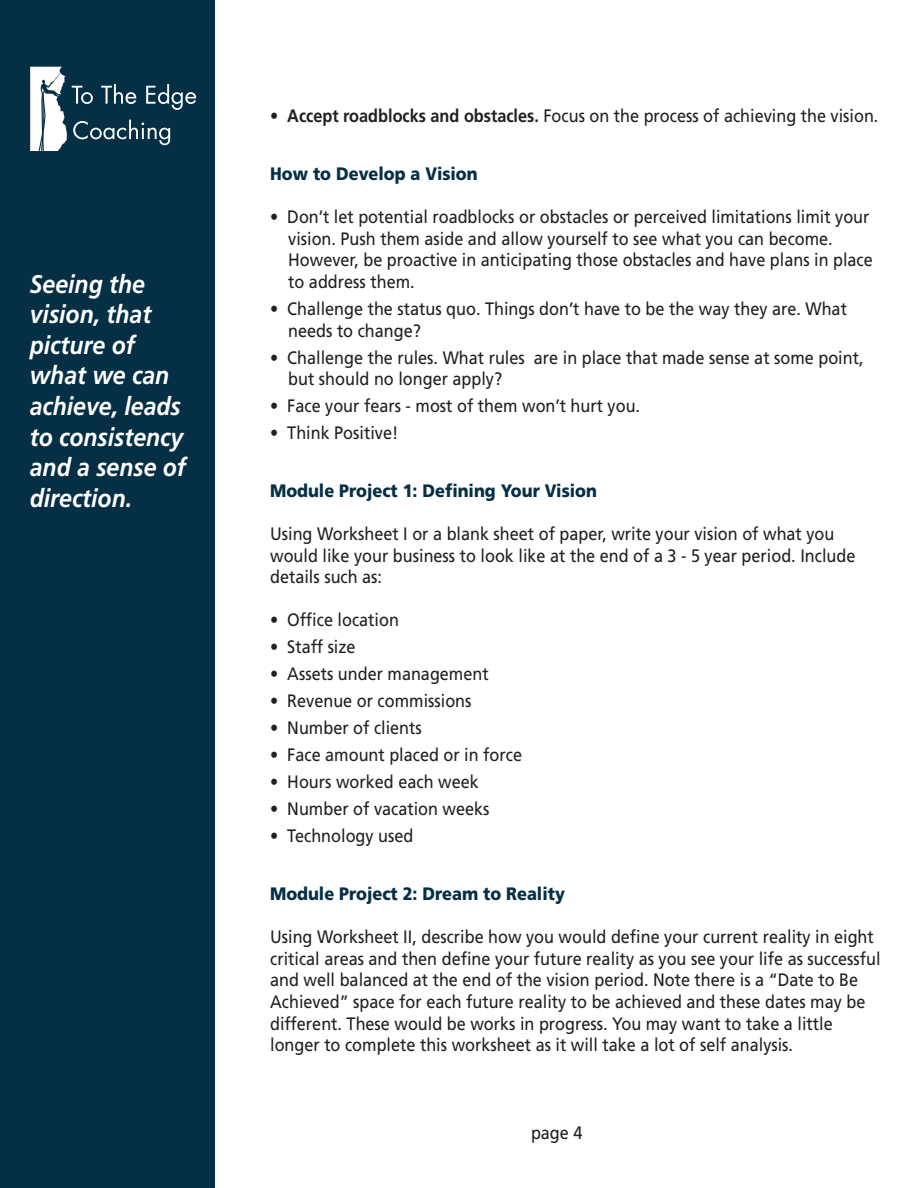
<style>
.page{position:relative;width:918px;height:1188px;background:#fff}
.page>*{position:absolute;margin:0;border:0;box-sizing:border-box;transform-origin:0 0}
.t1{font:italic 700 25.5px/30.6px "Frutiger";color:#fff;scale:.9 1}
.t2{font:18px/21.6px "Frutiger";color:#231f20;scale:.9 1}
.t3{font:900 18px "Frutiger";color:#052f45;scale:.9 1}
.s1{font-weight:700}
</style>
<div class="page">
<div style="left:0;top:0;width:215px;height:1188px;background:#052f45"></div>
<svg style="left:30px;top:67px;width:166px;height:84px"></svg>
<h1 class="t1" style="left:30px;top:268px;width:175px">Seeing the vision, that picture of what we can achieve, leads to consistency and a sense of direction.</h1>
<p class="t2" style="left:270px;top:105px;width:677px">• <span class="s1">Accept roadblocks and obstacles.</span> Focus on the process of achieving the vision.</p>
<p class="t3" style="left:270px;top:163px;width:232px">How to Develop a Vision</p>
<p class="t2" style="left:288px;top:206px;width:651px;text-indent:-18px">• Don’t let potential roadblocks or obstacles or perceived limitations limit your vision. Push them aside and allow yourself to see what you can become.<br>However, be proactive in anticipating those obstacles and have plans in place to address them.</p>
<p class="t2" style="left:288px;top:298px;width:622px;text-indent:-18px">• Challenge the status quo. Things don’t have to be the way they are. What needs to change?</p>
<p class="t2" style="left:288px;top:346px;width:641px;text-indent:-18px">• Challenge the rules. What rules are in place that made sense at some point, but should no longer apply?</p>
<p class="t2" style="left:270px;top:395px;width:413px">• Face your fears - most of them won’t hurt you.</p>
<p class="t2" style="left:270px;top:422px;width:144px">• Think Positive!</p>
<p class="t3" style="left:270px;top:480px;width:365px">Module Project 1: Defining Your Vision</p>
<p class="t2" style="left:270px;top:523px;width:652px">Using Worksheet I or a blank sheet of paper, write your vision of what you would like your business to look like at the end of a 3 - 5 year period. Include details such as:</p>
<p class="t2" style="left:270px;top:609px;width:145px">• Office location</p>
<p class="t2" style="left:270px;top:636px;width:97px">• Staff size</p>
<p class="t2" style="left:270px;top:663px;width:244px">• Assets under management</p>
<p class="t2" style="left:270px;top:690px;width:225px">• Revenue or commissions</p>
<p class="t2" style="left:270px;top:717px;width:170px">• Number of clients</p>
<p class="t2" style="left:270px;top:744px;width:281px">• Face amount placed or in force</p>
<p class="t2" style="left:270px;top:771px;width:233px">• Hours worked each week</p>
<p class="t2" style="left:270px;top:798px;width:245px">• Number of vacation weeks</p>
<p class="t2" style="left:270px;top:825px;width:161px">• Technology used</p>
<p class="t3" style="left:270px;top:883px;width:329px">Module Project 2: Dream to Reality</p>
<p class="t2" style="left:270px;top:926px;width:680px">Using Worksheet II, describe how you would define your current reality in eight critical areas and then define your future reality as you see your life as successful and well balanced at the end of the vision period. Note there is a “Date to Be Achieved” space for each future reality to be achieved and these dates may be different. These would be works in progress. You may want to take a little longer to complete this worksheet as it will take a lot of self analysis.</p>
<p class="t2" style="left:531px;top:1121px;width:59px">page 4</p>
</div>
